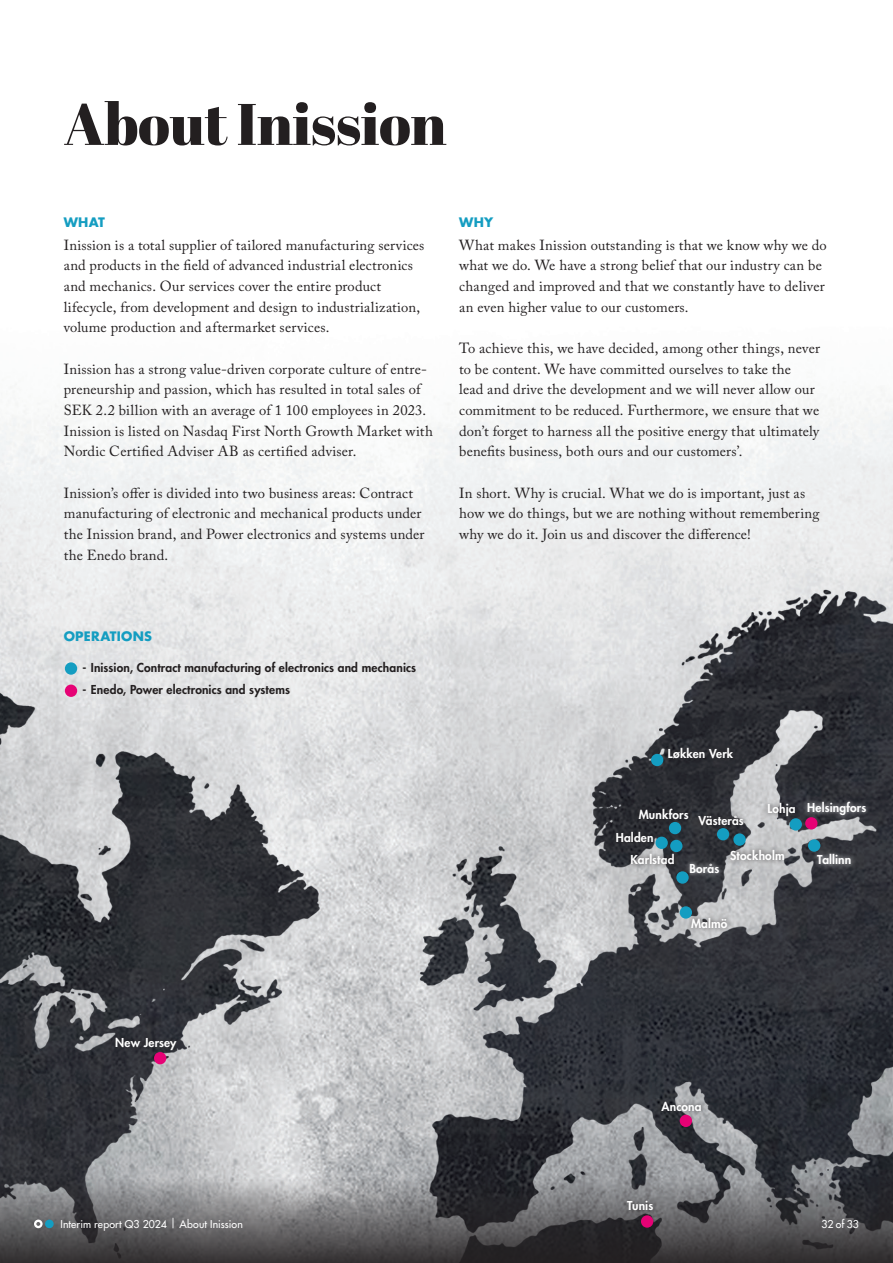
<style>
.page{position:relative;width:893px;height:1263px;background:#fff}
.page>*{position:absolute;margin:0;border:0;box-sizing:border-box;transform-origin:0 0}
.t1{font:58.5px "Abril Fatface";letter-spacing:-.005em;color:#231f20}
.t2{font:14.55px/20.7px "Adobe Caslon Pro";letter-spacing:.015em;color:#231f20}
.t3{font:700 12.75px "Futura Std";letter-spacing:.015em;color:#149dc1}
.t4{font:800 12px "Futura Std";letter-spacing:.01em;color:#fff}
.t5{font:800 12px "Futura Std";letter-spacing:.015em;color:#231f20}
.t6{font:500 10.5px "Futura Std";letter-spacing:.01em;color:#fff}
.s1{font-weight:400}
</style>
<div class="page">
<img style="left:0;top:385px;width:893px;height:792px">
<svg style="left:0;top:1177px;width:893px;height:86px;background:#5b5a5d"></svg>
<div style="left:762px;top:798px;width:39px;height:24px;background:#231f20;opacity:.75"></div>
<div style="left:802px;top:797px;width:69px;height:24px;background:#fff;opacity:.75"></div>
<div style="left:812px;top:849px;width:44px;height:21px;background:#fff;opacity:.75"></div>
<div style="left:663px;top:742px;width:75px;height:22px;background:#2a2b30"></div>
<div style="left:633px;top:803px;width:61px;height:21px;background:#231f20;opacity:.75"></div>
<div style="left:626px;top:849px;width:54px;height:21px;background:#231f20;opacity:.75"></div>
<div style="left:611px;top:826px;width:48px;height:22px;background:#292a2e"></div>
<div style="left:693px;top:810px;width:56px;height:20px;background:#231f20;opacity:.75"></div>
<div style="left:726px;top:844px;width:64px;height:21px;background:#231f20;opacity:.75"></div>
<div style="left:684px;top:858px;width:40px;height:21px;background:#fff;opacity:.75"></div>
<div style="left:686px;top:912px;width:47px;height:21px;background:#231f20;opacity:.75"></div>
<div style="left:656px;top:1096px;width:51px;height:20px;background:#231f20;opacity:.75"></div>
<div style="left:622px;top:1195px;width:36px;height:20px;background:#231f20;opacity:.75"></div>
<div style="left:110px;top:1032px;width:72px;height:24px;background:#231f20;opacity:.75"></div>
<div style="left:45px;top:1219px;width:9px;height:9px;background:#149dc1;border-radius:50%"></div>
<svg style="left:34px;top:1219px;width:9px;height:9px"></svg>
<div style="left:651px;top:754px;width:12px;height:12px;background:#149dc1;border-radius:50%"></div>
<div style="left:669px;top:822px;width:12px;height:12px;background:#149dc1;border-radius:50%"></div>
<div style="left:670px;top:840px;width:12px;height:12px;background:#149dc1;border-radius:50%"></div>
<div style="left:655px;top:837px;width:13px;height:12px;background:#149dc1;border-radius:50%"></div>
<div style="left:717px;top:828px;width:12px;height:12px;background:#149dc1;border-radius:50%"></div>
<div style="left:733px;top:833px;width:13px;height:13px;background:#149dc1;border-radius:50%"></div>
<div style="left:676px;top:871px;width:13px;height:13px;background:#149dc1;border-radius:50%"></div>
<div style="left:680px;top:906px;width:12px;height:13px;background:#149dc1;border-radius:50%"></div>
<div style="left:790px;top:818px;width:12px;height:12px;background:#149dc1;border-radius:50%"></div>
<div style="left:805px;top:817px;width:12px;height:12px;background:#e60275;border-radius:50%"></div>
<div style="left:808px;top:839px;width:12px;height:13px;background:#149dc1;border-radius:50%"></div>
<div style="left:680px;top:1115px;width:12px;height:12px;background:#e60275;border-radius:50%"></div>
<div style="left:641px;top:1215px;width:12px;height:13px;background:#e60275;border-radius:50%"></div>
<div style="left:154px;top:1052px;width:12px;height:12px;background:#e60275;border-radius:50%"></div>
<div style="left:65px;top:662px;width:12px;height:13px;background:#149dc1;border-radius:50%"></div>
<div style="left:65px;top:684px;width:12px;height:13px;background:#e60275;border-radius:50%"></div>
<h1 class="t1" style="left:64px;top:83px;width:384px">About Inission</h1>
<p class="t3" style="left:64px;top:214px;width:43px">WHAT</p>
<p class="t2" style="left:64px;top:234px;width:362px">Inission is a total supplier of tailored manufacturing services and products in the field of advanced industrial electronics and mechanics. Our services cover the entire product lifecycle, from development and design to industrialization, volume production and aftermarket services.</p>
<p class="t2" style="left:64px;top:358px;width:371px">Inission has a strong value-driven corporate culture of entre&shy;preneurship and passion, which has resulted in total sales of SEK 2.2 billion with an average of 1 100 employees in 2023.<br>Inission is listed on Nasdaq First North Growth Market with Nordic Certified Adviser AB as certified adviser.</p>
<p class="t2" style="left:64px;top:482px;width:362px">Inission’s offer is divided into two business areas: Contract manufacturing of electronic and mechanical products under the Inission brand, and Power electronics and systems under the Enedo brand.</p>
<p class="t3" style="left:459px;top:214px;width:35px">WHY</p>
<p class="t2" style="left:459px;top:234px;width:369px">What makes Inission outstanding is that we know why we do what we do. We have a strong belief that our industry can be changed and improved and that we constantly have to deliver an even higher value to our customers.</p>
<p class="t2" style="left:459px;top:338px;width:362px">To achieve this, we have decided, among other things, never to be content. We have committed ourselves to take the<br>lead and drive the development and we will never allow our commitment to be reduced. Furthermore, we ensure that we don’t forget to harness all the positive energy that ultimately benefits business, both ours and our customers’.</p>
<p class="t2" style="left:459px;top:482px;width:362px">In short. Why is crucial. What we do is important, just as how we do things, but we are nothing without remembering why we do it. Join us and discover the difference!</p>
<p class="t3" style="left:64px;top:628px;width:90px">OPERATIONS</p>
<p class="t5" style="left:83px;top:660px;width:335px">- Inission, Contract manufacturing of electronics and mechanics</p>
<p class="t5" style="left:83px;top:682px;width:209px">- Enedo, Power electronics and systems</p>
<p class="t4" style="left:668px;top:746px;width:67px">Løkken Verk</p>
<p class="t4" style="left:767px;top:800px;width:100px">Lohja Helsingfors</p>
<p class="t4" style="left:817px;top:852px;width:36px">Tallinn</p>
<p class="t4" style="left:639px;top:806px;width:51px">Munkfors</p>
<p class="t4" style="left:631px;top:852px;width:45px">Karlstad</p>
<p class="t4" style="left:698px;top:813px;width:47px">Västerås</p>
<p class="t4" style="left:730px;top:847px;width:56px">Stockholm</p>
<p class="t4" style="left:689px;top:861px;width:31px">Borås</p>
<p class="t4" style="left:616px;top:830px;width:39px">Halden</p>
<p class="t4" style="left:691px;top:916px;width:38px">Malmö</p>
<p class="t4" style="left:115px;top:1035px;width:63px">New Jersey</p>
<p class="t6" style="left:60px;top:1217px;width:184px">Interim report Q3 2024 <span class="s1">|</span> About Inission</p>
<p class="t4" style="left:661px;top:1098px;width:42px">Ancona</p>
<p class="t4" style="left:627px;top:1198px;width:28px">Tunis</p>
<p class="t6" style="left:822px;top:1217px;width:39px">32 of 33</p>
</div>
